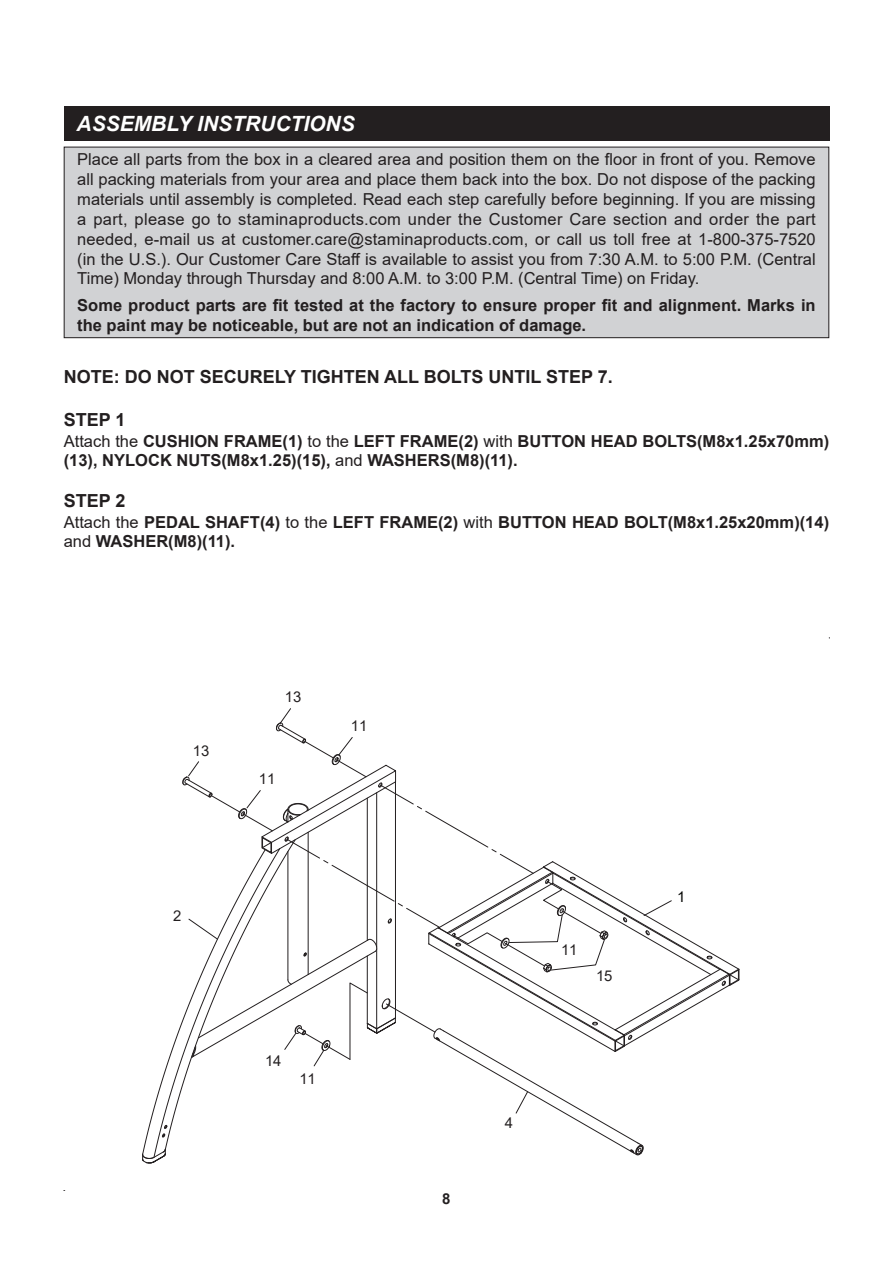
<style>
.page{position:relative;width:893px;height:1263px;background:#fff}
.page>*{position:absolute;margin:0;border:0;box-sizing:border-box;transform-origin:0 0}
.t1{font:italic 700 21px "Arial";color:#fff}
.t2{font:700 18px "Arial";color:#231f20}
.t3{font:16.5px/19.8px "Arial";color:#231f20;text-align:justify}
.t4{font:700 16.5px/19.8px "Arial";color:#231f20}
.t5{font:700 15px "Arial";color:#231f20}
.t6{font:14.85px "Arial";color:#231f20}
.t7{font:14.85px "Arial";color:#040503}
.s1{font-weight:400}
</style>
<div class="page">
<div style="left:64px;top:106px;width:765px;height:34px;background:#231f20"></div>
<div style="left:64px;top:147px;width:765px;height:191px;background:#d1d2d4"></div>
<div style="left:64px;top:147px;width:765px;height:191px;border:1px solid #231f20"></div>
<svg style="left:142px;top:708px;width:598px;height:456px"></svg>
<p class="t1" style="left:77px;top:109px;width:280px">ASSEMBLY INSTRUCTIONS</p>
<p class="t3" style="left:77px;top:150px;width:740px">Place all parts from the box in a cleared area and position them on the floor in front of you. Remove all packing materials from your area and place them back into the box. Do not dispose of the packing materials until assembly is completed. Read each step carefully before beginning. If you are missing a part, please go to staminaproducts.com under the Customer Care section and order the part needed, e-mail us at customer.care@staminaproducts.com, or call us toll free at 1-800-375-7520 (in the U.S.). Our Customer Care Staff is available to assist you from 7:30 A.M. to 5:00 P.M. (Central Time) Monday through Thursday and 8:00 A.M. to 3:00 P.M. (Central Time) on Friday.</p>
<p class="t4" style="left:77px;top:296px;width:740px">Some product parts are fit tested at the factory to ensure proper fit and alignment. Marks in the paint may be noticeable, but are not an indication of damage.</p>
<p class="t2" style="left:64px;top:364px;width:551px">NOTE: DO NOT SECURELY TIGHTEN ALL BOLTS UNTIL STEP 7.</p>
<p class="t2" style="left:64px;top:407px;width:63px">STEP 1</p>
<p class="t4" style="left:64px;top:431px;width:767px"><span class="s1">Attach the</span> CUSHION FRAME(1) <span class="s1">to the</span> LEFT FRAME(2) <span class="s1">with</span> BUTTON HEAD BOLTS(M8x1.25x70mm) (13), NYLOCK NUTS(M8x1.25)(15), <span class="s1">and</span> WASHERS(M8)(11).</p>
<p class="t2" style="left:64px;top:488px;width:63px">STEP 2</p>
<p class="t4" style="left:64px;top:512px;width:767px"><span class="s1">Attach the</span> PEDAL SHAFT(4) <span class="s1">to the</span> LEFT FRAME(2) <span class="s1">with</span> BUTTON HEAD BOLT(M8x1.25x20mm)(14) <span class="s1">and</span> WASHER(M8)(11).</p>
<p class="t6" style="left:193px;top:740px;width:18px">13</p>
<p class="t6" style="left:173px;top:905px;width:10px">2</p>
<p class="t6" style="left:285px;top:687px;width:18px">13</p>
<p class="t6" style="left:259px;top:768px;width:18px">11</p>
<p class="t6" style="left:351px;top:715px;width:18px">11</p>
<p class="t6" style="left:265px;top:1051px;width:18px">14</p>
<p class="t6" style="left:299px;top:1069px;width:18px">11</p>
<p class="t5" style="left:442px;top:1188px;width:10px">8</p>
<p class="t6" style="left:561px;top:939px;width:18px">11</p>
<p class="t6" style="left:596px;top:966px;width:18px">15</p>
<p class="t6" style="left:505px;top:1112px;width:10px">4</p>
<p class="t7" style="left:677px;top:887px;width:10px">1</p>
</div>
